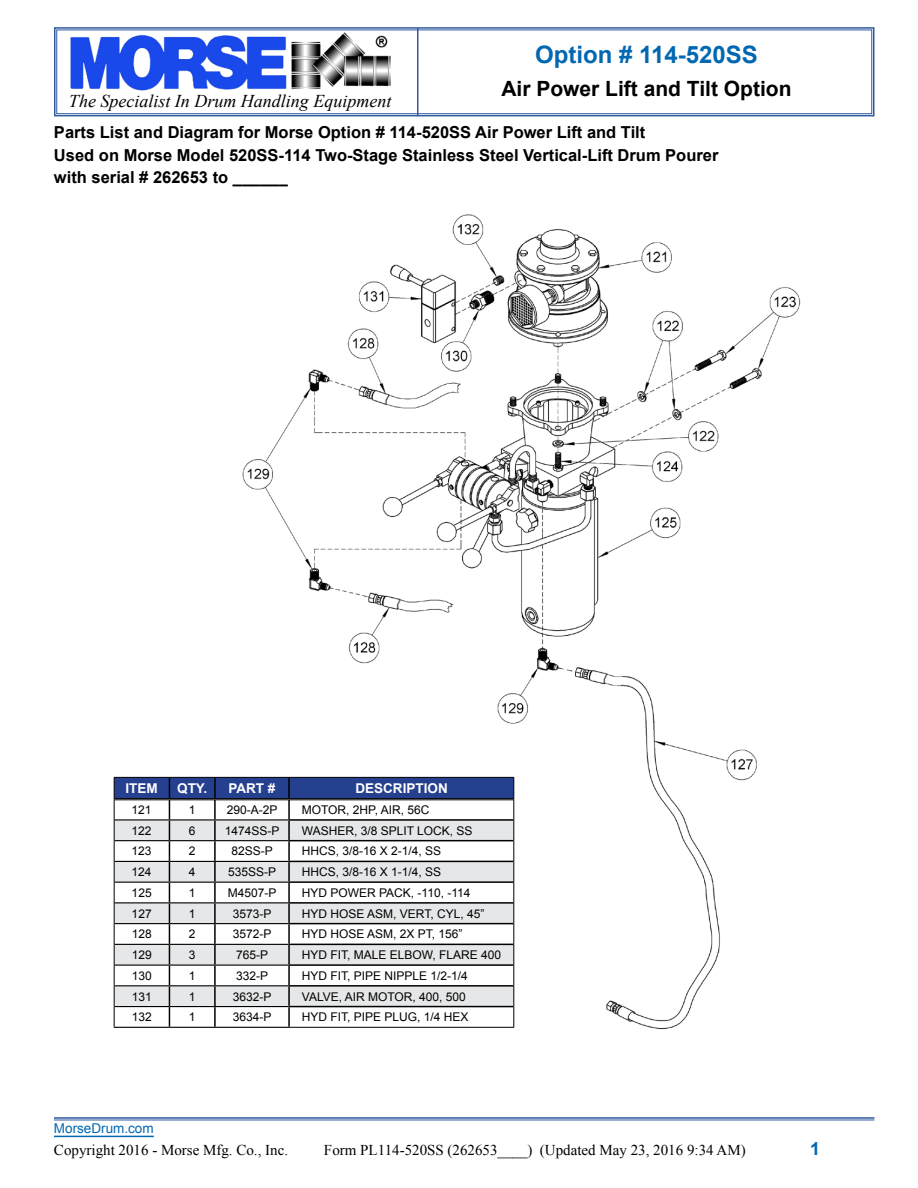
<style>
.page{position:relative;width:918px;height:1188px;background:#fff}
.page>*{position:absolute;margin:0;border:0;box-sizing:border-box;transform-origin:0 0}
.t1{font:700 24px "Arial";color:#0067b1}
.t2{font:700 21px "Arial";color:#000}
.t3{font:italic 18px "Times New Roman";color:#000}
.t4{font:700 18px "Arial";color:#0067b1}
.t5{font:700 16.5px/22.5px "Arial";color:#000}
.t6{font:15px "Times New Roman";color:#000}
.t7{font:700 13.5px "Arial";color:#fff}
.t8{font:13.5px "Arial";color:#0067b1}
.t9{font:12px "Arial";color:#000}
</style>
<div class="page">
<img style="left:239px;top:214px;width:562px;height:816px">
<svg style="left:54px;top:27px;width:821px;height:90px"></svg>
<div style="left:56px;top:30px;width:816px;height:84px;border:1px solid #2f5a9f"></div>
<hr style="left:417px;top:28px;width:1px;height:88px;background:#2f5a9f">
<hr style="left:54px;top:1136px;width:100px;height:1px;background:#0067b1">
<hr style="left:54px;top:1117px;width:820px;height:2px;background:#2f5a9f">
<hr style="left:54px;top:1120px;width:820px;height:1px;background:#2f5a9f">
<hr style="left:289px;top:1027px;width:225px;height:1px;background:#000">
<svg style="left:114px;top:777px;width:400px;height:250px"></svg>
<hr style="left:214px;top:1007px;width:2px;height:20px;background:#000">
<hr style="left:288px;top:1006px;width:225px;height:1px;background:#000">
<hr style="left:288px;top:1007px;width:2px;height:20px;background:#000">
<hr style="left:115px;top:798px;width:54px;height:1px;background:#000">
<hr style="left:115px;top:800px;width:54px;height:1px;background:#000">
<hr style="left:169px;top:798px;width:46px;height:1px;background:#000">
<hr style="left:169px;top:800px;width:46px;height:1px;background:#000">
<hr style="left:215px;top:798px;width:74px;height:1px;background:#000">
<hr style="left:215px;top:800px;width:74px;height:1px;background:#000">
<hr style="left:289px;top:798px;width:224px;height:1px;background:#000">
<hr style="left:289px;top:800px;width:224px;height:1px;background:#000">
<hr style="left:115px;top:819px;width:54px;height:2px;background:#000">
<hr style="left:169px;top:819px;width:46px;height:2px;background:#000">
<hr style="left:215px;top:819px;width:73px;height:2px;background:#000">
<hr style="left:115px;top:840px;width:54px;height:1px;background:#000">
<hr style="left:169px;top:840px;width:46px;height:1px;background:#000">
<hr style="left:215px;top:840px;width:73px;height:1px;background:#000">
<hr style="left:115px;top:861px;width:54px;height:1px;background:#000">
<hr style="left:169px;top:861px;width:46px;height:1px;background:#000">
<hr style="left:215px;top:861px;width:73px;height:1px;background:#000">
<hr style="left:115px;top:882px;width:54px;height:1px;background:#000">
<hr style="left:169px;top:882px;width:46px;height:1px;background:#000">
<hr style="left:215px;top:882px;width:73px;height:1px;background:#000">
<hr style="left:115px;top:902px;width:54px;height:1px;background:#000">
<hr style="left:169px;top:902px;width:46px;height:1px;background:#000">
<hr style="left:215px;top:902px;width:73px;height:1px;background:#000">
<hr style="left:115px;top:923px;width:54px;height:1px;background:#000">
<hr style="left:169px;top:923px;width:46px;height:1px;background:#000">
<hr style="left:215px;top:923px;width:73px;height:1px;background:#000">
<hr style="left:115px;top:944px;width:54px;height:1px;background:#000">
<hr style="left:169px;top:944px;width:46px;height:1px;background:#000">
<hr style="left:215px;top:944px;width:73px;height:1px;background:#000">
<hr style="left:115px;top:965px;width:54px;height:1px;background:#000">
<hr style="left:169px;top:965px;width:46px;height:1px;background:#000">
<hr style="left:215px;top:965px;width:73px;height:1px;background:#000">
<hr style="left:115px;top:985px;width:54px;height:1px;background:#000">
<hr style="left:169px;top:985px;width:46px;height:1px;background:#000">
<hr style="left:215px;top:985px;width:73px;height:1px;background:#000">
<hr style="left:115px;top:1006px;width:54px;height:1px;background:#000">
<hr style="left:169px;top:1006px;width:46px;height:1px;background:#000">
<hr style="left:215px;top:1006px;width:73px;height:1px;background:#000">
<hr style="left:114px;top:1027px;width:55px;height:1px;background:#000">
<hr style="left:169px;top:1027px;width:46px;height:1px;background:#000">
<hr style="left:215px;top:1027px;width:74px;height:1px;background:#000">
<h1 class="t1" style="left:535px;top:39px;width:224px">Option # 114-520SS</h1>
<h2 class="t2" style="left:501px;top:75px;width:292px">Air Power Lift and Tilt Option</h2>
<h3 class="t5" style="left:54px;top:122px;width:666px">Parts List and Diagram for Morse Option # 114-520SS Air Power Lift and Tilt<br>Used on Morse Model 520SS-114 Two-Stage Stainless Steel Vertical-Lift Drum Pourer with serial # 262653 to ______</h3>
<h3 class="t3" style="left:69px;top:89px;width:324px">The Specialist In Drum Handling Equipment</h3>
<p class="t7" style="left:126px;top:779px;width:34px">ITEM</p>
<p class="t7" style="left:177px;top:779px;width:32px">QTY.</p>
<p class="t7" style="left:228px;top:779px;width:49px">PART #</p>
<p class="t7" style="left:355px;top:779px;width:94px">DESCRIPTION</p>
<p class="t9" style="left:132px;top:802px;width:22px">121</p>
<p class="t9" style="left:189px;top:802px;width:8px">1</p>
<p class="t9" style="left:227px;top:802px;width:52px">290-A-2P</p>
<p class="t9" style="left:302px;top:802px;width:129px">MOTOR, 2HP, AIR, 56C</p>
<p class="t9" style="left:132px;top:823px;width:22px">122</p>
<p class="t9" style="left:189px;top:823px;width:8px">6</p>
<p class="t9" style="left:225px;top:823px;width:56px">1474SS-P</p>
<p class="t9" style="left:302px;top:823px;width:172px">WASHER, 3/8 SPLIT LOCK, SS</p>
<p class="t9" style="left:132px;top:843px;width:22px">123</p>
<p class="t9" style="left:189px;top:843px;width:8px">2</p>
<p class="t9" style="left:231px;top:843px;width:43px">82SS-P</p>
<p class="t9" style="left:302px;top:843px;width:141px">HHCS, 3/8-16 X 2-1/4, SS</p>
<p class="t9" style="left:132px;top:864px;width:22px">124</p>
<p class="t9" style="left:189px;top:864px;width:8px">4</p>
<p class="t9" style="left:228px;top:864px;width:50px">535SS-P</p>
<p class="t9" style="left:302px;top:864px;width:141px">HHCS, 3/8-16 X 1-1/4, SS</p>
<p class="t9" style="left:132px;top:885px;width:22px">125</p>
<p class="t9" style="left:189px;top:885px;width:8px">1</p>
<p class="t9" style="left:228px;top:885px;width:50px">M4507-P</p>
<p class="t9" style="left:302px;top:885px;width:170px">HYD POWER PACK, -110, -114</p>
<p class="t9" style="left:132px;top:906px;width:22px">127</p>
<p class="t9" style="left:189px;top:906px;width:8px">1</p>
<p class="t9" style="left:233px;top:906px;width:40px">3573-P</p>
<p class="t9" style="left:302px;top:906px;width:184px">HYD HOSE ASM, VERT, CYL, 45”</p>
<p class="t9" style="left:132px;top:926px;width:22px">128</p>
<p class="t9" style="left:189px;top:926px;width:8px">2</p>
<p class="t9" style="left:233px;top:926px;width:40px">3572-P</p>
<p class="t9" style="left:302px;top:926px;width:162px">HYD HOSE ASM, 2X PT, 156”</p>
<p class="t9" style="left:132px;top:947px;width:22px">129</p>
<p class="t9" style="left:189px;top:947px;width:8px">3</p>
<p class="t9" style="left:236px;top:947px;width:34px">765-P</p>
<p class="t9" style="left:302px;top:947px;width:201px">HYD FIT, MALE ELBOW, FLARE 400</p>
<p class="t9" style="left:132px;top:968px;width:22px">130</p>
<p class="t9" style="left:189px;top:968px;width:8px">1</p>
<p class="t9" style="left:236px;top:968px;width:34px">332-P</p>
<p class="t9" style="left:302px;top:968px;width:168px">HYD FIT, PIPE NIPPLE 1/2-1/4</p>
<p class="t9" style="left:132px;top:988px;width:22px">131</p>
<p class="t9" style="left:189px;top:988px;width:8px">1</p>
<p class="t9" style="left:233px;top:988px;width:40px">3632-P</p>
<p class="t9" style="left:302px;top:988px;width:166px">VALVE, AIR MOTOR, 400, 500</p>
<p class="t9" style="left:132px;top:1009px;width:22px">132</p>
<p class="t9" style="left:189px;top:1009px;width:8px">1</p>
<p class="t9" style="left:233px;top:1009px;width:40px">3634-P</p>
<p class="t9" style="left:302px;top:1009px;width:168px">HYD FIT, PIPE PLUG, 1/4 HEX</p>
<p class="t8" style="left:54px;top:1120px;width:101px">MorseDrum.com</p>
<p class="t6" style="left:54px;top:1140px;width:236px">Copyright 2016 - Morse Mfg. Co., Inc.</p>
<p class="t6" style="left:324px;top:1140px;width:423px">Form PL114-520SS (262653____) (Updated May 23, 2016 9:34 AM)</p>
<h3 class="t4" style="left:810px;top:1137px;width:12px">1</h3>
</div>
